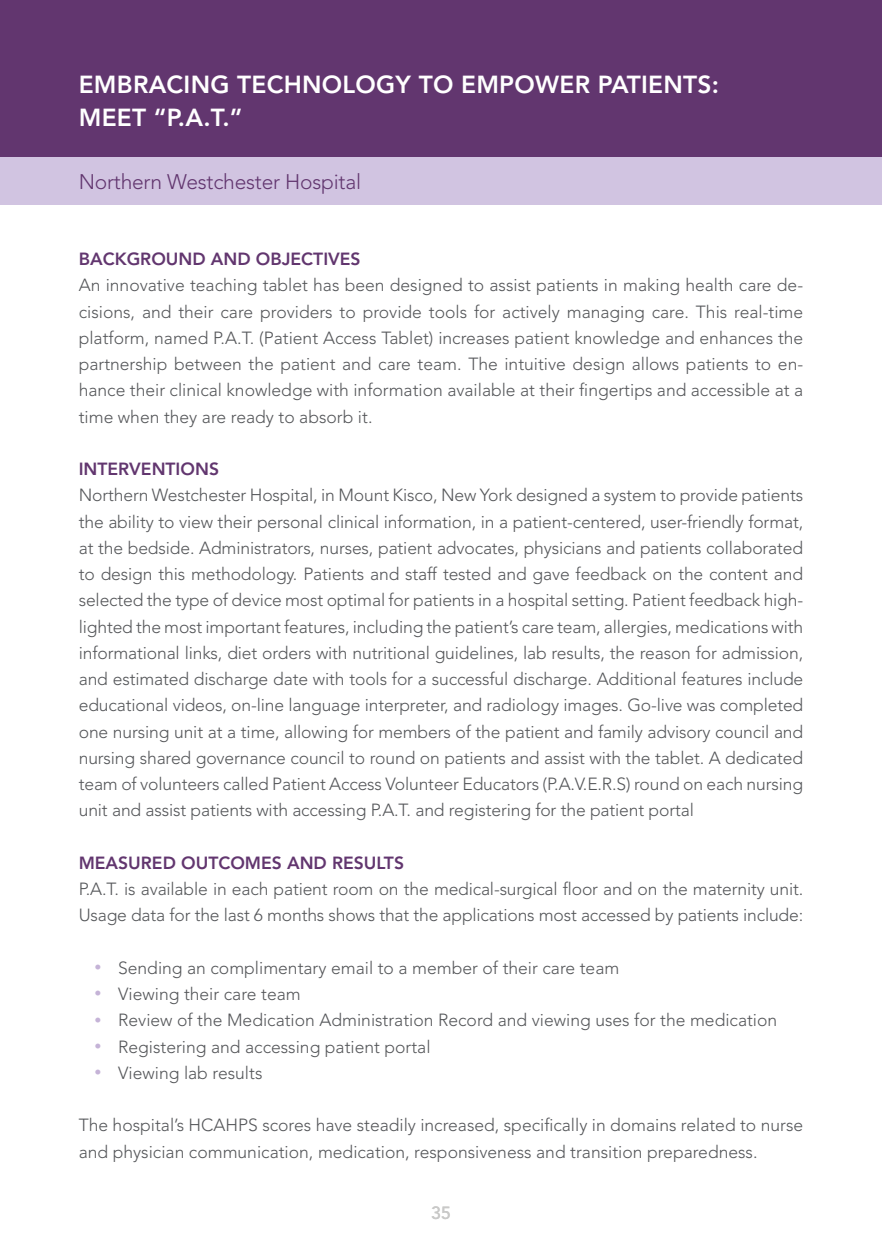
<style>
.page{position:relative;width:882px;height:1260px;background:#fff}
.page>*{position:absolute;margin:0;border:0;box-sizing:border-box;transform-origin:0 0}
.t1{font:800 24.5px/33.2px "Avenir LT Std";letter-spacing:.01em;color:#fff}
.t2{font:300 21px "Avenir LT Std";letter-spacing:-.01em;color:#62366f}
.t3{font:300 17.5px/26.2px "Avenir LT Std";color:#55575a;text-align:justify}
.t4{font:800 17.5px "Avenir LT Std";color:#62366f}
.t5{font:500 17.5px "Avenir LT Std";color:#c9c9c8}
.s1{font-size:14px;color:#c5b3d7}
</style>
<div class="page">
<div style="left:0;top:0;width:882px;height:158px;background:#62366f"></div>
<div style="left:0;top:158px;width:882px;height:47px;background:#d1c4e1"></div>
<h1 class="t1" style="left:79px;top:68px;width:642px">EMBRACING TECH NOLOGY TO EMPOWER PATIENTS:<br>M EET “P.A.T.”</h1>
<p class="t2" style="left:79px;top:170px;width:284px">Northern Westchester Hospital</p>
<p class="t4" style="left:79px;top:249px;width:281px">BACKG ROUND AND OBJECTIVES</p>
<p class="t3" style="left:79px;top:272px;width:726px">An innovative teaching tablet has been designed to assist patients in making health care de&shy;cisions, and their care providers to provide tools for actively managing care. This real-time platform, named P.A.T. (Patient Access Tablet) increases patient knowledge and enhances the partnership between the patient and care team. The intuitive design allows patients to en&shy;hance their clinical knowledge with information available at their fingertips and accessible at a time when they are ready to absorb it.</p>
<p class="t4" style="left:79px;top:459px;width:140px">INTERVENTIONS</p>
<p class="t3" style="left:79px;top:482px;width:726px">Northern Westchester Hospital, in Mount Kisco, New York designed a system to provide patients the ability to view their personal clinical information, in a patient-centered, user-friendly format, at the bedside. Administrators, nurses, patient advocates, physicians and patients collaborated to design this methodology. Patients and staff tested and gave feedback on the content and selected the type of device most optimal for patients in a hospital setting. Patient feedback high&shy;lighted the most important features, including the patient’s care team, allergies, medications with informational links, diet orders with nutritional guidelines, lab results, the reason for admission, and estimated discharge date with tools for a successful discharge. Additional features include educational videos, on-line language interpreter, and radiology images. Go-live was completed one nursing unit at a time, allowing for members of the patient and family advisory council and nursing shared governance council to round on patients and assist with the tablet. A dedicated team of volunteers called Patient Access Volunteer Educators (P.A.V.E.R.S) round on each nursing unit and assist patients with accessing P.A.T. and registering for the patient portal</p>
<p class="t4" style="left:79px;top:853px;width:325px">M EASURED OUTCOMES AND RESULTS</p>
<p class="t3" style="left:79px;top:876px;width:726px">P.A.T. is available in each patient room on the medical-surgical floor and on the maternity unit.<br>Usage data for the last 6 months shows that the applications most accessed by patients include:</p>
<p class="t3" style="left:94px;top:955px;width:526px"><span class="s1">•</span> Sending an complimentary email to a member of their care team</p>
<p class="t3" style="left:94px;top:981px;width:208px"><span class="s1">•</span> Viewing their care team</p>
<p class="t3" style="left:94px;top:1007px;width:684px"><span class="s1">•</span> Review of the Medication Administration Record and viewing uses for the medication</p>
<p class="t3" style="left:94px;top:1034px;width:338px"><span class="s1">•</span> Registering and accessing patient portal</p>
<p class="t3" style="left:94px;top:1060px;width:169px"><span class="s1">•</span> Viewing lab results</p>
<p class="t3" style="left:79px;top:1112px;width:726px">The hospital’s HCAHPS scores have steadily increased, specifically in domains related to nurse and physician communication, medication, responsiveness and transition preparedness.</p>
<p class="t5" style="left:431px;top:1203px;width:21px">35</p>
</div>
